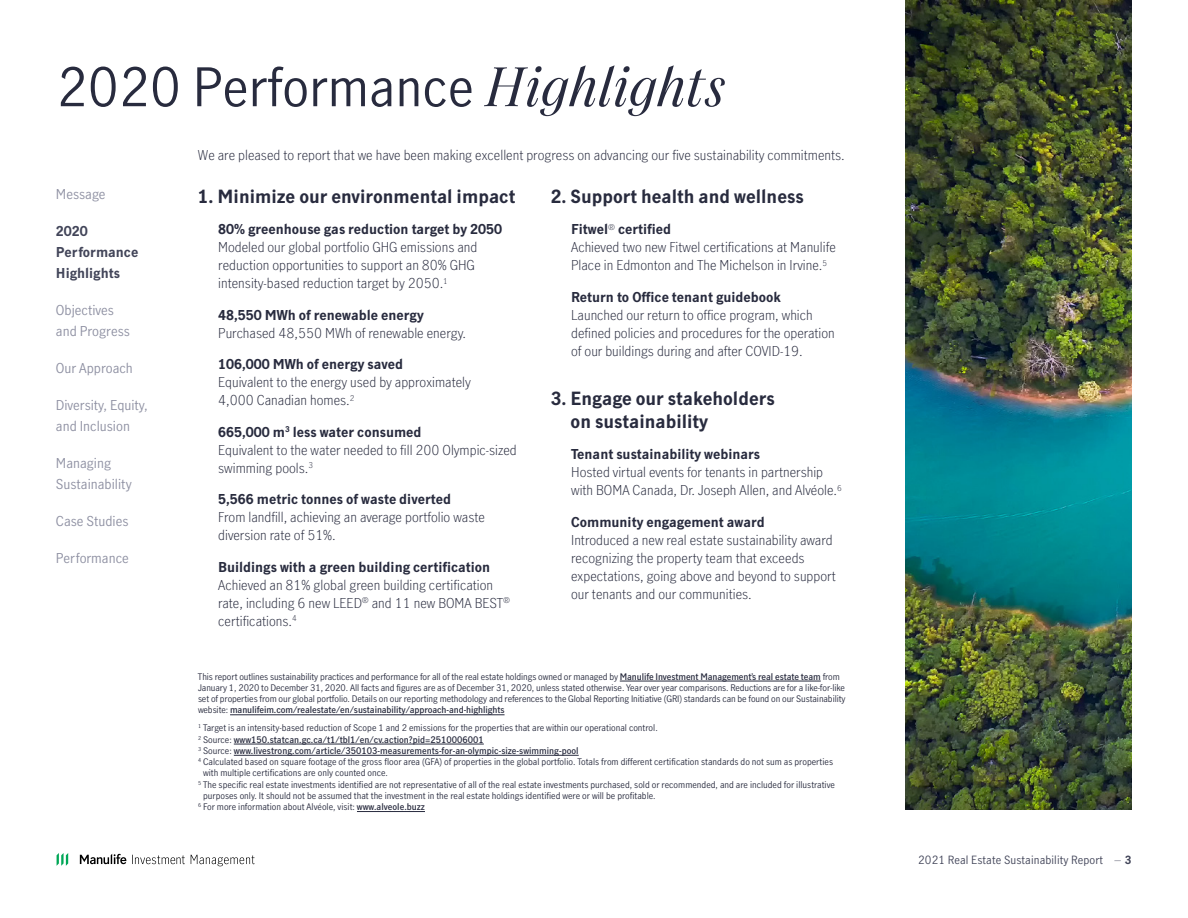
<style>
.page{position:relative;width:1188px;height:918px;background:#fff}
.page>*{position:absolute;margin:0;border:0;box-sizing:border-box;transform-origin:0 0}
.t1{font:52.5px "Manulife JH Sans Optimized";color:#282b3e}
.t2{font:700 18px/22.5px "Manulife JH Sans Optimized";color:#282b3e}
.t3{font:300 13.5px/18px "Manulife JH Sans Optimized";color:#282b3e}
.t4{font:700 13.5px "Manulife JH Sans Optimized";color:#282b3e}
.t5{font:13.5px/21px "Manulife JH Sans Optimized";color:#8e90a2}
.t6{font:700 13.5px/21px "Manulife JH Sans Optimized";color:#424559}
.t7{font:11.25px "Manulife JH Sans Optimized";letter-spacing:.01em;color:#424559}
.t8{font:9px/11.2px "Manulife JH Sans Optimized";color:#282b3e}
.t9{font:600 9px "Manulife JH Sans Optimized";color:#282b3e}
.s1{font-family:"Manulife JH Serif Optimized";font-style:italic}
.s2{font-weight:700}
.s3{font-weight:600}
.s4{font-weight:400}
</style>
<div class="page">
<svg style="left:80px;top:854px;width:46px;height:10px"></svg>
<svg style="left:57px;top:853px;width:11px;height:13px"></svg>
<svg style="left:132px;top:855px;width:53px;height:9px"></svg>
<svg style="left:191px;top:855px;width:64px;height:11px"></svg>
<img style="left:905px;top:0;width:226px;height:810px">
<hr style="left:620px;top:681px;width:201px;height:1px;background:#282b3e">
<hr style="left:230px;top:714px;width:275px;height:1px;background:#282b3e">
<hr style="left:234px;top:744px;width:250px;height:1px;background:#282b3e">
<hr style="left:234px;top:755px;width:345px;height:1px;background:#282b3e">
<hr style="left:357px;top:811px;width:68px;height:1px;background:#282b3e">
<h1 class="t1" style="left:57px;top:51px;width:670px">2020 Performance <span class="s1">Highlights</span></h1>
<h3 class="t3" style="left:198px;top:145px;width:648px">We are pleased to report that we have been making excellent progress on advancing our five sustainability commitments.</h3>
<h2 class="t2" style="left:198px;top:184px;width:319px">1. Minimize our environmental impact</h2>
<h3 class="t4" style="left:218px;top:220px;width:285px">80% greenhouse gas reduction target by 2050</h3>
<h3 class="t3" style="left:218px;top:238px;width:261px">Modeled our global portfolio GHG emissions and reduction opportunities to support an 80% GHG intensity-based reduction target by 2050.<sup>1</sup></h3>
<h3 class="t4" style="left:218px;top:305px;width:207px">48,550 MWh of renewable energy</h3>
<h3 class="t3" style="left:218px;top:323px;width:249px">Purchased 48,550 MWh of renewable energy.</h3>
<h3 class="t4" style="left:218px;top:355px;width:186px">106,000 MWh of energy saved</h3>
<h3 class="t3" style="left:218px;top:373px;width:254px">Equivalent to the energy used by approximately<br>4,000 Canadian homes.<sup>2</sup></h3>
<h3 class="t3" style="left:218px;top:422px;width:300px"><span class="s2">665,000 m</span><sup>3</sup> <span class="s2">less water consumed<br></span>Equivalent to the water needed to fill 200 Olympic-sized swimming pools.<sup>3</sup></h3>
<h3 class="t4" style="left:218px;top:490px;width:234px">5,566 metric tonnes of waste diverted</h3>
<h3 class="t3" style="left:218px;top:508px;width:268px">From landfill, achieving an average portfolio waste diversion rate of 51%.</h3>
<h3 class="t4" style="left:218px;top:557px;width:273px">Buildings with a green building certification</h3>
<h3 class="t3" style="left:218px;top:575px;width:293px">Achieved an 81% global green building certification rate, including 6 new LEED<sup>®</sup> and 11 new BOMA BEST<sup>® </sup>certifications.<sup>4</sup></h3>
<h2 class="t2" style="left:551px;top:184px;width:254px">2. Support health and wellness</h2>
<h3 class="t3" style="left:571px;top:220px;width:266px"><span class="s2">Fitwel</span><sup>®</sup> <span class="s2">certified<br></span>Achieved two new Fitwel certifications at Manulife<br>Place in Edmonton and The Michelson in Irvine.<sup>5</sup></h3>
<h3 class="t4" style="left:571px;top:287px;width:211px">Return to Office tenant guidebook</h3>
<h3 class="t3" style="left:571px;top:305px;width:265px">Launched our return to office program, which defined policies and procedures for the operation of our buildings during and after COVID-19.</h3>
<h2 class="t2" style="left:571px;top:387px;width:206px;text-indent:-20px">3. Engage our stakeholders on sustainability</h2>
<h3 class="t4" style="left:571px;top:445px;width:190px">Tenant sustainability webinars</h3>
<h3 class="t3" style="left:571px;top:463px;width:272px">Hosted virtual events for tenants in partnership with BOMA Canada, Dr. Joseph Allen, and Alvéole.<sup>6</sup></h3>
<h3 class="t4" style="left:571px;top:512px;width:195px">Community engagement award</h3>
<h3 class="t3" style="left:571px;top:530px;width:266px">Introduced a new real estate sustainability award recognizing the property team that exceeds expectations, going above and beyond to support our tenants and our communities.</h3>
<h3 class="t5" style="left:56px;top:183px;width:51px">Message</h3>
<h3 class="t6" style="left:56px;top:220px;width:84px">2020<br>Performance<br>Highlights</h3>
<h3 class="t5" style="left:56px;top:299px;width:76px">Objectives and Progress</h3>
<h3 class="t5" style="left:56px;top:357px;width:79px">Our Approach</h3>
<h3 class="t5" style="left:56px;top:394px;width:93px">Diversity, Equity, and Inclusion</h3>
<h3 class="t5" style="left:56px;top:452px;width:77px">Managing<br>Sustainability</h3>
<h3 class="t5" style="left:56px;top:510px;width:74px">Case Studies</h3>
<h3 class="t5" style="left:56px;top:547px;width:75px">Performance</h3>
<p class="t8" style="left:198px;top:670px;width:649px">This report outlines sustainability practices and performance for all of the real estate holdings owned or managed by <span class="s3">Manulife Investment Management’s real estate team</span> from January 1, 2020 to December 31, 2020. All facts and figures are as of December 31, 2020, unless stated otherwise. Year over year comparisons. Reductions are for a like-for-like set of properties from our global portfolio. Details on our reporting methodology and references to the Global Reporting Initiative (GRI) standards can be found on our Sustainability website: <span class="s3">manulifeim.com/realestate/en/sustainability/approach-and-highlights</span></p>
<p class="t8" style="left:198px;top:722px;width:461px"><sup>1</sup> Target is an intensity-based reduction of Scope 1 and 2 emissions for the properties that are within our operational control.</p>
<p class="t9" style="left:198px;top:733px;width:287px"><sup>2</sup> <span class="s4">Source:</span> www150.statcan.gc.ca/t1/tbl1/en/cv.action?pid=2510006001</p>
<p class="t9" style="left:198px;top:744px;width:382px"><sup>3</sup> <span class="s4">Source:</span> www.livestrong.com/article/350103-measurements-for-an-olympic-size-swimming-pool</p>
<p class="t8" style="left:198px;top:756px;width:637px"><sup>4</sup> Calculated based on square footage of the gross floor area (GFA) of properties in the global portfolio. Totals from different certification standards do not sum as properties</p>
<p class="t8" style="left:203px;top:767px;width:186px">with multiple certifications are only counted once.</p>
<p class="t8" style="left:198px;top:778px;width:638px"><sup>5</sup> The specific real estate investments identified are not representative of all of the real estate investments purchased, sold or recommended, and are included for illustrative</p>
<p class="t8" style="left:203px;top:789px;width:454px">purposes only. It should not be assumed that the investment in the real estate holdings identified were or will be profitable.</p>
<p class="t8" style="left:198px;top:801px;width:228px"><sup>6</sup> For more information about Alvéole, visit: <span class="s3">www.alveole.buzz</span></p>
<p class="t7" style="left:918px;top:852px;width:215px">2021 Real Estate Sustainability Report <span class="s1">–</span> <span class="s2">3</span></p>
</div>
